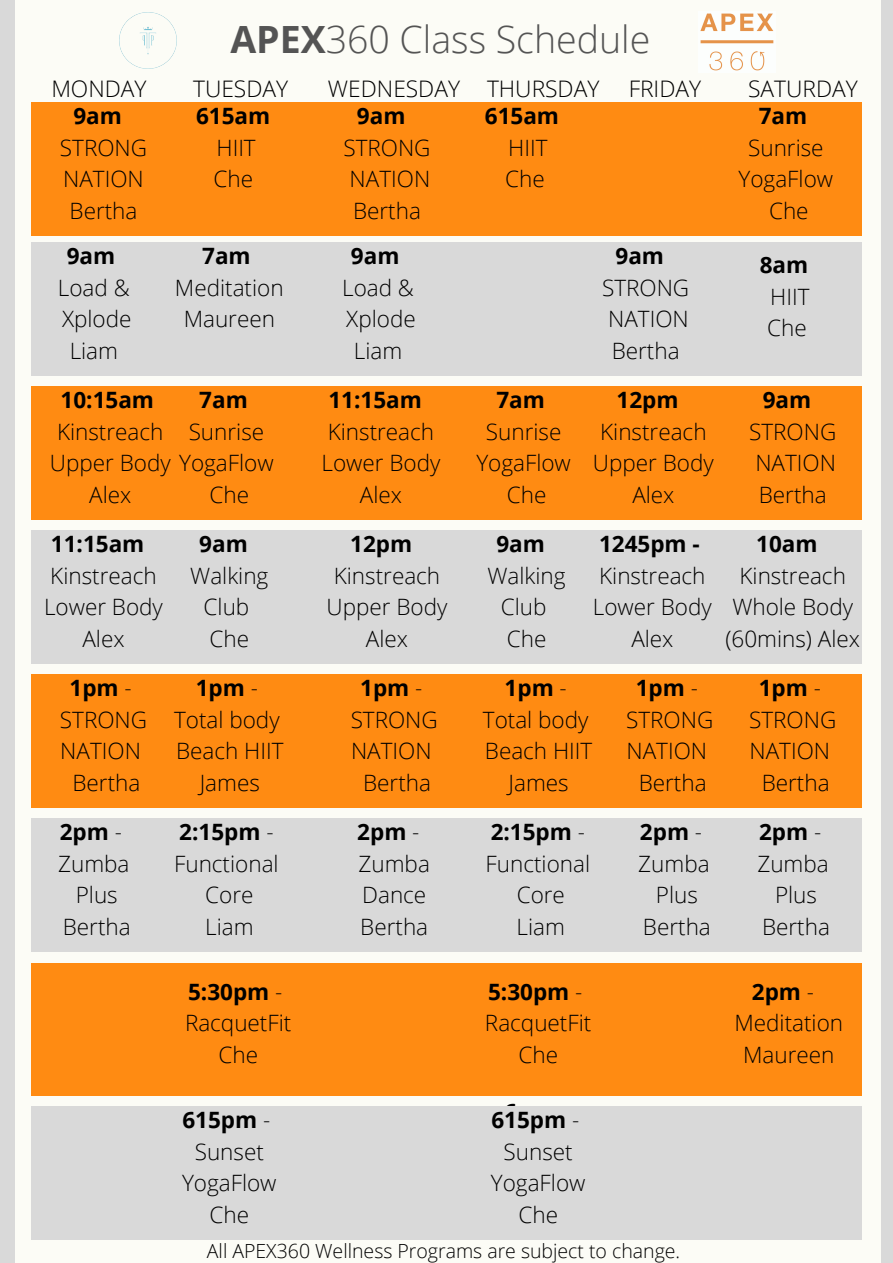
<style>
.page{position:relative;width:893px;height:1263px;background:#d9d9d9}
.page>*{position:absolute;margin:0;border:0;box-sizing:border-box;transform-origin:0 0}
.t1{font:300 37.5px "Open Sans";color:#545454}
.t2{font:300 22.8px "Open Sans";color:#000}
.t3{font:300 22.5px/31.5px "Open Sans";color:#000;text-align:center}
.t4{font:700 22.5px "Open Sans";color:#000}
.t5{font:300 19.5px "Open Sans";color:#000}
.s1{font-weight:700}
</style>
<div class="page">
<div style="left:15px;top:0;width:865px;height:1263px;background:#fcfcf6"></div>
<div style="left:31px;top:963px;width:831px;height:132px;background:#ff8b12"></div>
<div style="left:31px;top:102px;width:831px;height:133px;background:#ff8b12"></div>
<div style="left:31px;top:242px;width:831px;height:133px;background:#d9d9d9"></div>
<div style="left:31px;top:386px;width:831px;height:133px;background:#ff8b12"></div>
<div style="left:31px;top:530px;width:831px;height:133px;background:#d9d9d9"></div>
<div style="left:31px;top:674px;width:831px;height:133px;background:#ff8b12"></div>
<div style="left:31px;top:818px;width:831px;height:133px;background:#d9d9d9"></div>
<div style="left:31px;top:1106px;width:831px;height:133px;background:#d9d9d9"></div>
<img style="left:120px;top:12px;width:56px;height:57px">
<img style="left:700px;top:13px;width:74px;height:58px">
<h1 class="t1" style="left:230px;top:13px;width:421px"><span class="s1">APEX</span>360 Class Schedule</h1>
<p class="t2" style="left:51px;top:73px;width:97px">MONDAY</p>
<p class="t2" style="left:193px;top:73px;width:96px">TUESDAY</p>
<p class="t2" style="left:328px;top:73px;width:273px">WEDNESDAY THURSDAY</p>
<p class="t2" style="left:628px;top:73px;width:74px">FRIDAY</p>
<p class="t2" style="left:748px;top:73px;width:111px">SATURDAY</p>
<p class="t4" style="left:196px;top:100px;width:76px">615am</p>
<p class="t3" style="left:213px;top:131px;width:44px;text-align:left">HIIT<br>Che</p>
<p class="t4" style="left:485px;top:100px;width:76px">615am</p>
<p class="t3" style="left:505px;top:131px;width:44px;text-align:left">HIIT<br>Che</p>
<p class="t4" style="left:73px;top:100px;width:50px">9am</p>
<p class="t3" style="left:60px;top:131px;width:89px;text-align:left">STRONG<br>NATION<br>Bertha</p>
<p class="t4" style="left:357px;top:100px;width:50px">9am</p>
<p class="t3" style="left:343px;top:131px;width:89px;text-align:justify">STRONG NATION Bertha</p>
<p class="t4" style="left:758px;top:100px;width:50px">7am</p>
<p class="t3" style="left:738px;top:131px;width:96px">Sunrise<br>YogaFlow<br>Che</p>
<p class="t4" style="left:760px;top:249px;width:50px">8am</p>
<p class="t3" style="left:767px;top:280px;width:44px;text-align:left">HIIT<br>Che</p>
<p class="t4" style="left:67px;top:240px;width:50px">9am</p>
<p class="t3" style="left:58px;top:271px;width:75px">Load &amp;<br>Xplode<br>Liam</p>
<p class="t4" style="left:61px;top:384px;width:95px">10:15am</p>
<p class="t3" style="left:57px;top:415px;width:108px">Kinstreach</p>
<p class="t3" style="left:50px;top:447px;width:225px">Upper Body YogaFlow</p>
<p class="t3" style="left:89px;top:478px;width:44px">Alex</p>
<p class="t4" style="left:51px;top:528px;width:95px">11:15am</p>
<p class="t3" style="left:44px;top:559px;width:120px">Kinstreach<br>Lower Body<br>Alex</p>
<p class="t4" style="left:351px;top:240px;width:50px">9am</p>
<p class="t3" style="left:342px;top:271px;width:75px">Load &amp;<br>Xplode<br>Liam</p>
<p class="t4" style="left:328px;top:384px;width:95px">11:15am</p>
<p class="t3" style="left:321px;top:415px;width:120px">Kinstreach<br>Lower Body<br>Alex</p>
<p class="t4" style="left:350px;top:528px;width:63px">12pm</p>
<p class="t3" style="left:326px;top:559px;width:122px">Kinstreach<br>Upper Body<br>Alex</p>
<p class="t4" style="left:615px;top:240px;width:50px">9am</p>
<p class="t3" style="left:602px;top:271px;width:89px;text-align:justify">STRONG NATION Bertha</p>
<p class="t4" style="left:202px;top:240px;width:50px">7am</p>
<p class="t3" style="left:175px;top:271px;width:110px">Meditation<br>Maureen</p>
<p class="t4" style="left:616px;top:384px;width:63px">12pm</p>
<p class="t3" style="left:593px;top:415px;width:122px">Kinstreach<br>Upper Body<br>Alex</p>
<p class="t4" style="left:762px;top:384px;width:50px">9am</p>
<p class="t3" style="left:749px;top:415px;width:89px;text-align:justify">STRONG NATION Bertha</p>
<p class="t4" style="left:496px;top:384px;width:50px">7am</p>
<p class="t3" style="left:476px;top:415px;width:96px">Sunrise<br>YogaFlow<br>Che</p>
<p class="t4" style="left:199px;top:384px;width:50px">7am</p>
<p class="t3" style="left:189px;top:415px;width:77px">Sunrise</p>
<p class="t3" style="left:210px;top:478px;width:41px">Che</p>
<p class="t4" style="left:756px;top:528px;width:63px">10am</p>
<p class="t3" style="left:725px;top:559px;width:136px">Kinstreach<br>Whole Body (60mins) Alex</p>
<p class="t4" style="left:599px;top:528px;width:102px">1245pm -</p>
<p class="t3" style="left:593px;top:559px;width:120px">Kinstreach<br>Lower Body<br>Alex</p>
<p class="t4" style="left:199px;top:528px;width:50px">9am</p>
<p class="t3" style="left:190px;top:559px;width:80px">Walking<br>Club<br>Che</p>
<p class="t3" style="left:174px;top:672px;width:111px"><span class="s1">1pm</span> -<br>Total body<br>Beach HIIT<br>James</p>
<p class="t3" style="left:174px;top:816px;width:106px"><span class="s1">2:15pm</span> -<br>Functional<br>Core<br>Liam</p>
<p class="t4" style="left:496px;top:528px;width:50px">9am</p>
<p class="t3" style="left:487px;top:559px;width:80px">Walking<br>Club<br>Che</p>
<p class="t3" style="left:483px;top:672px;width:111px"><span class="s1">1pm</span> -<br>Total body<br>Beach HIIT<br>James</p>
<p class="t3" style="left:485px;top:816px;width:106px"><span class="s1">2:15pm</span> -<br>Functional<br>Core<br>Liam</p>
<p class="t3" style="left:60px;top:672px;width:89px"><span class="s1">1pm</span> -<br>STRONG<br>NATION<br>Bertha</p>
<p class="t3" style="left:749px;top:672px;width:89px"><span class="s1">1pm</span> -<br>STRONG<br>NATION<br>Bertha</p>
<p class="t3" style="left:638px;top:816px;width:74px"><span class="s1">2pm</span> -<br>Zumba<br>Plus<br>Bertha</p>
<p class="t3" style="left:757px;top:816px;width:74px"><span class="s1">2pm</span> -<br>Zumba<br>Plus<br>Bertha</p>
<p class="t3" style="left:351px;top:672px;width:89px"><span class="s1">1pm</span> -<br>STRONG<br>NATION<br>Bertha</p>
<p class="t3" style="left:626px;top:672px;width:89px"><span class="s1">1pm</span> -<br>STRONG<br>NATION<br>Bertha</p>
<p class="t3" style="left:58px;top:816px;width:74px"><span class="s1">2pm</span> -<br>Zumba<br>Plus<br>Bertha</p>
<p class="t3" style="left:357px;top:816px;width:74px;text-align:left"><span class="s1">2pm</span> -<br>Zumba<br>Dance<br>Bertha</p>
<p class="t3" style="left:185px;top:975px;width:108px"><span class="s1">5:30pm</span> -<br>RacquetFit<br>Che</p>
<p class="t3" style="left:182px;top:1103px;width:96px"><span class="s1">615pm</span> -<br>Sunset<br>YogaFlow<br>Che</p>
<p class="t3" style="left:485px;top:975px;width:108px"><span class="s1">5:30pm</span> -<br>RacquetFit<br>Che</p>
<p class="t3" style="left:491px;top:1096px;width:96px"><span class="s1">6pm</span> -<br>Sunset<br>YogaFlow<br>Che</p>
<p class="t3" style="left:491px;top:1103px;width:96px"><span class="s1">615pm</span> -<br>Sunset<br>YogaFlow<br>Che</p>
<p class="t5" style="left:207px;top:1237px;width:475px">All APEX360 Wellness Programs are subject to change.</p>
<p class="t3" style="left:734px;top:975px;width:110px"><span class="s1">2pm</span> -<br>Meditation<br>Maureen</p>
</div>
